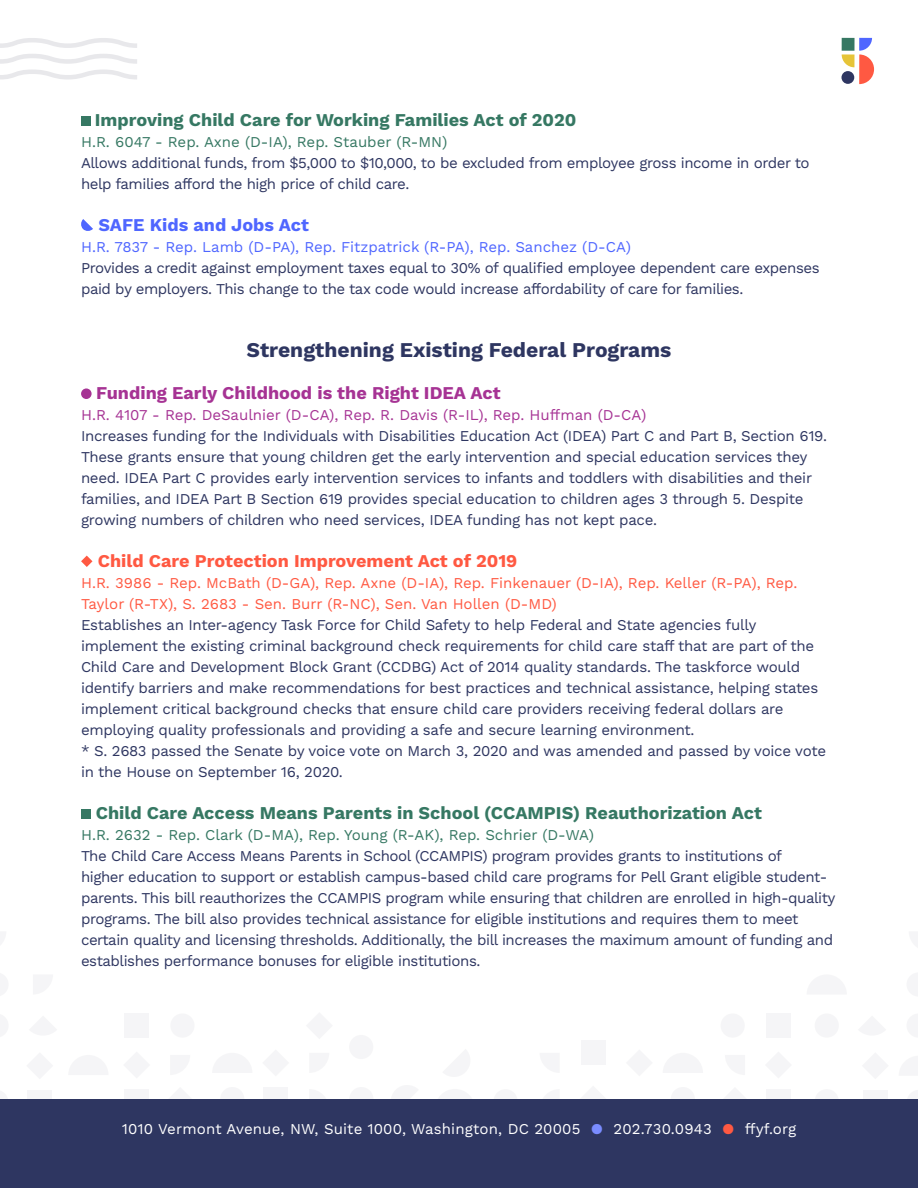
<style>
.page{position:relative;width:918px;height:1188px;background:#fff}
.page>*{position:absolute;margin:0;border:0;box-sizing:border-box;transform-origin:0 0}
.t1{font:700 21px "Work Sans";color:#2e3661}
.t2{font:700 18px "Work Sans";color:#367863}
.t3{font:700 18px "Work Sans";color:#ff5942}
.t4{font:700 18px "Work Sans";color:#a63394}
.t5{font:700 18px "Work Sans";color:#4f66ff}
.t6{font:15px/21px "Work Sans";letter-spacing:-.03em;color:#2e3661}
.t7{font:15px/21px "Work Sans";color:#ff5942}
.t8{font:15px "Work Sans";color:#367863}
.t9{font:15px "Work Sans";letter-spacing:.01em;color:#fff}
.t10{font:15px "Work Sans";color:#a63394}
.t11{font:15px "Work Sans";color:#4f66ff}
.s1{color:#7a8cff}
.s2{color:#ff5942}
</style>
<div class="page">
<div style="left:125px;top:1089px;width:24px;height:10px;background:#f5f5f7"></div>
<div style="left:170px;top:1013px;width:25px;height:25px;background:#f5f5f7;border-radius:50%"></div>
<div style="left:125px;top:1013px;width:24px;height:25px;background:#f5f5f7"></div>
<div style="left:28px;top:1090px;width:24px;height:9px;background:#f5f5f7"></div>
<div style="left:264px;top:1087px;width:24px;height:12px;background:#f5f5f7"></div>
<div style="left:349px;top:1035px;width:24px;height:24px;background:#f5f5f7;border-radius:50%"></div>
<div style="left:581px;top:1040px;width:24px;height:24px;background:#f5f5f7"></div>
<div style="left:766px;top:1089px;width:25px;height:10px;background:#f5f5f7"></div>
<div style="left:815px;top:1013px;width:24px;height:25px;background:#f5f5f7;border-radius:50%"></div>
<div style="left:721px;top:1013px;width:24px;height:25px;background:#f5f5f7;border-radius:50%"></div>
<div style="left:766px;top:1013px;width:25px;height:25px;background:#f5f5f7"></div>
<div style="left:863px;top:1090px;width:24px;height:9px;background:#f5f5f7"></div>
<div style="left:0;top:1099px;width:918px;height:89px;background:#2e3661"></div>
<div style="left:81px;top:117px;width:9px;height:9px;background:#367863"></div>
<svg style="left:81px;top:219px;width:12px;height:12px"></svg>
<div style="left:81px;top:388px;width:11px;height:11px;background:#a63394;border-radius:50%"></div>
<svg style="left:81px;top:556px;width:11px;height:11px"></svg>
<div style="left:81px;top:810px;width:9px;height:9px;background:#367863"></div>
<svg style="left:0;top:38px;width:137px;height:42px"></svg>
<svg style="left:842px;top:38px;width:32px;height:46px"></svg>
<p class="t2" style="left:95px;top:109px;width:483px">Improving Child Care for Working Families Act of 2020</p>
<p class="t8" style="left:81px;top:133px;width:368px">H.R. 6047 - Rep. Axne (D-IA), Rep. Stauber (R-MN)</p>
<p class="t6" style="left:81px;top:153px;width:730px">Allows additional funds, from $5,000 to $10,000, to be excluded from employee gross income in order to help families afford the high price of child care.</p>
<p class="t5" style="left:98px;top:214px;width:212px">SAFE Kids and Jobs Act</p>
<p class="t11" style="left:81px;top:238px;width:551px">H.R. 7837 - Rep. Lamb (D-PA), Rep. Fitzpatrick (R-PA), Rep. Sanchez (D-CA)</p>
<p class="t6" style="left:81px;top:258px;width:740px">Provides a credit against employment taxes equal to 30% of qualified employee dependent care expenses paid by employers. This change to the tax code would increase affordability of care for families.</p>
<h1 class="t1" style="left:247px;top:338px;width:426px">Strengthening Existing Federal Programs</h1>
<p class="t4" style="left:96px;top:382px;width:406px">Funding Early Childhood is the Right IDEA Act</p>
<p class="t10" style="left:81px;top:406px;width:567px">H.R. 4107 - Rep. DeSaulnier (D-CA), Rep. R. Davis (R-IL), Rep. Huffman (D-CA)</p>
<p class="t6" style="left:81px;top:426px;width:748px">Increases funding for the Individuals with Disabilities Education Act (IDEA) Part C and Part B, Section 619.<br>These grants ensure that young children get the early intervention and special education services they need. IDEA Part C provides early intervention services to infants and toddlers with disabilities and their families, and IDEA Part B Section 619 provides special education to children ages 3 through 5. Despite growing numbers of children who need services, IDEA funding has not kept pace.</p>
<p class="t3" style="left:98px;top:550px;width:421px">Child Care Protection Improvement Act of 2019</p>
<p class="t7" style="left:81px;top:573px;width:718px">H.R. 3986 - Rep. McBath (D-GA), Rep. Axne (D-IA), Rep. Finkenauer (D-IA), Rep. Keller (R-PA), Rep.<br>Taylor (R-TX), S. 2683 - Sen. Burr (R-NC), Sen. Van Hollen (D-MD)</p>
<p class="t6" style="left:81px;top:615px;width:747px">Establishes an Inter-agency Task Force for Child Safety to help Federal and State agencies fully implement the existing criminal background check requirements for child care staff that are part of the Child Care and Development Block Grant (CCDBG) Act of 2014 quality standards. The taskforce would identify barriers and make recommendations for best practices and technical assistance, helping states implement critical background checks that ensure child care providers receiving federal dollars are employing quality professionals and providing a safe and secure learning environment.<br>* S. 2683 passed the Senate by voice vote on March 3, 2020 and was amended and passed by voice vote in the House on September 16, 2020.</p>
<p class="t2" style="left:96px;top:802px;width:668px">Child Care Access Means Parents in School (CCAMPIS) Reauthorization Act</p>
<p class="t8" style="left:81px;top:826px;width:515px">H.R. 2632 - Rep. Clark (D-MA), Rep. Young (R-AK), Rep. Schrier (D-WA)</p>
<p class="t6" style="left:81px;top:846px;width:756px">The Child Care Access Means Parents in School (CCAMPIS) program provides grants to institutions of<br>higher education to support or establish campus-based child care programs for Pell Grant eligible student&shy;parents. This bill reauthorizes the CCAMPIS program while ensuring that children are enrolled in high-quality programs. The bill also provides technical assistance for eligible institutions and requires them to meet certain quality and licensing thresholds. Additionally, the bill increases the maximum amount of funding and establishes performance bonuses for eligible institutions.</p>
<p class="t9" style="left:122px;top:1120px;width:676px">1010 Vermont Avenue, NW, Suite 1000, Washington, DC 20005 <span class="s1">●</span> 202.730.0943 <span class="s2">●</span> ffyf.org</p>
</div>
